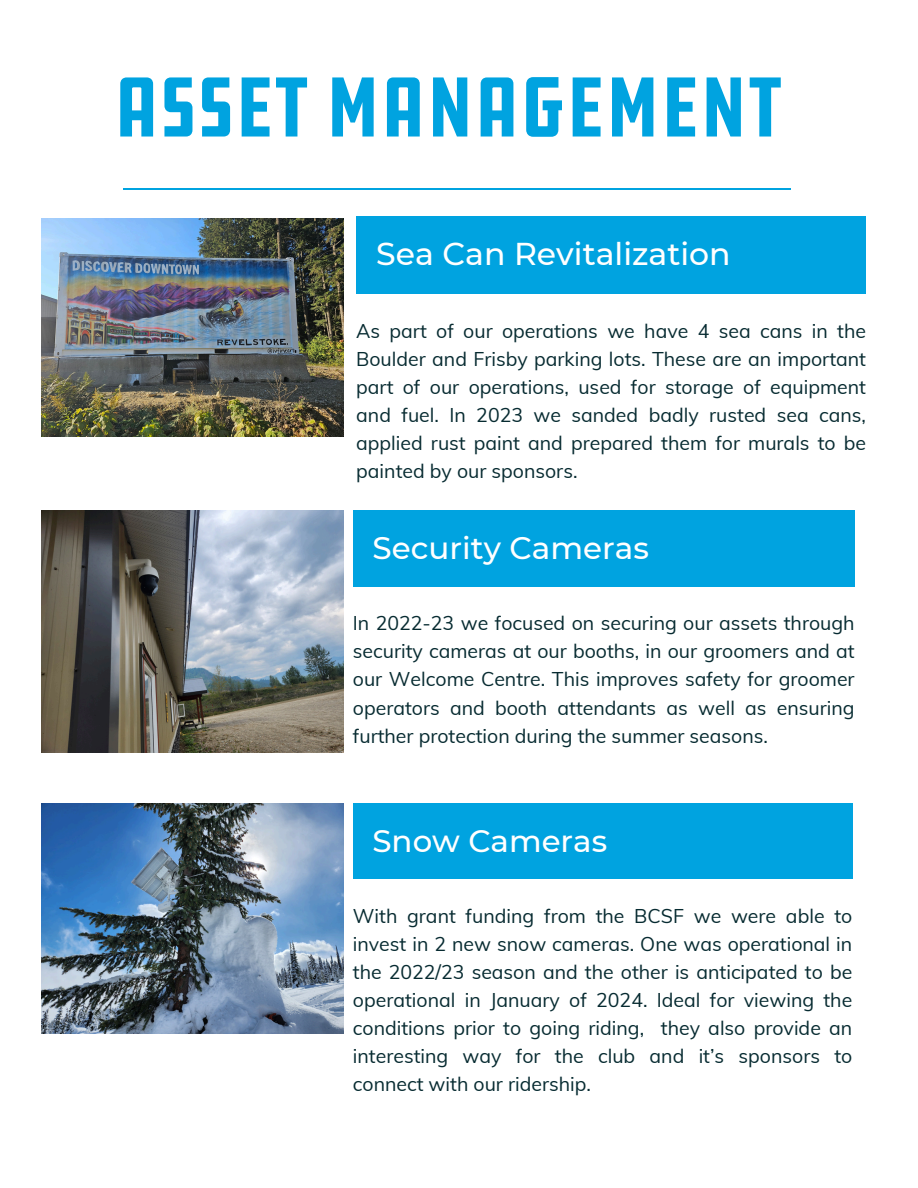
<style>
.page{position:relative;width:918px;height:1188px;background:#fff}
.page>*{position:absolute;margin:0;border:0;box-sizing:border-box;transform-origin:0 0}
.t1{font:condensed 87.45px "DDC Hardware";color:#00a3e0}
.t2{font:500 31.5px "Montserrat";color:#fff}
.t3{font:500 31.05px "Montserrat";color:#fff}
.t4{font:500 30.9px "Montserrat";color:#fff}
.t5{font:19.5px/28.2px "Muli";color:#072b31;text-align:justify}
</style>
<div class="page">
<div style="left:353px;top:510px;width:502px;height:77px;background:#00a3e0"></div>
<div style="left:356px;top:216px;width:510px;height:78px;background:#00a3e0"></div>
<div style="left:353px;top:803px;width:499px;height:76px;background:#00a3e0"></div>
<hr style="left:123px;top:188px;width:667px;height:1px;background:#00a3e0">
<img style="left:42px;top:803px;width:301px;height:231px">
<img style="left:42px;top:218px;width:301px;height:219px">
<img style="left:42px;top:510px;width:301px;height:242px">
<p class="t1" style="left:114px;top:52px;width:670px">ASSET MANAGEMENT</p>
<h2 class="t2" style="left:376px;top:235px;width:356px">Sea Can Revitalization</h2>
<p class="t5" style="left:356px;top:316px;width:511px">As part of our operations we have 4 sea cans in the Boulder and Frisby parking lots. These are an important part of our operations, used for storage of equipment and fuel. In 2023 we sanded badly rusted sea cans, applied rust paint and prepared them for murals to be painted by our sponsors.</p>
<h1 class="t3" style="left:373px;top:529px;width:278px">Security Cameras</h1>
<p class="t5" style="left:353px;top:609px;width:503px">In 2022-23 we focused on securing our assets through security cameras at our booths, in our groomers and at our Welcome Centre. This improves safety for groomer operators and booth attendants as well as ensuring further protection during the summer seasons.</p>
<p class="t4" style="left:372px;top:823px;width:236px">Snow Cameras</p>
<h2 class="t5" style="left:353px;top:901px;width:501px">With grant funding from the BCSF we were able to invest in 2 new snow cameras. One was operational in the 2022/23 season and the other is anticipated to be operational in January of 2024. Ideal for viewing the conditions prior to going riding, they also provide an interesting way for the club and it’s sponsors to connect with our ridership.</h2>
</div>
